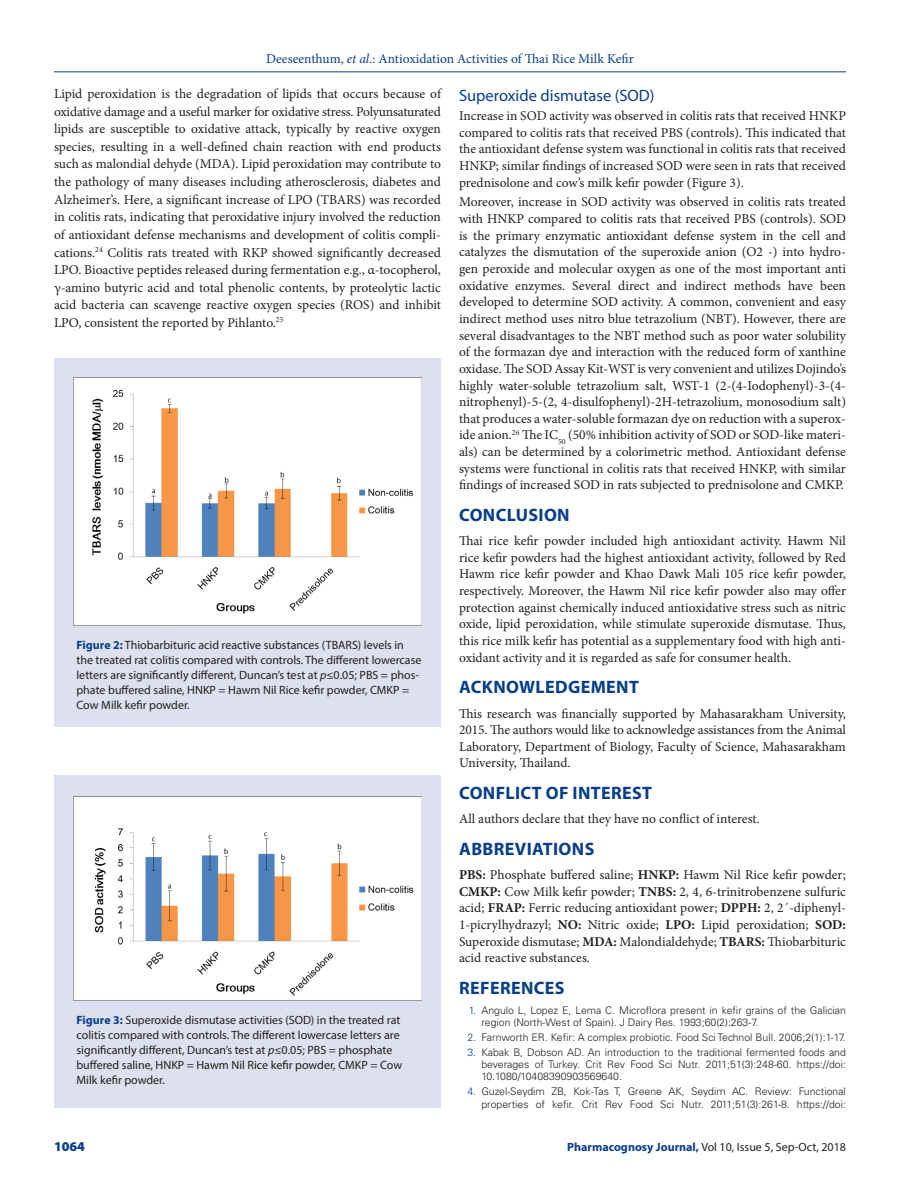
<style>
.page{position:relative;width:918px;height:1188px;background:#fff}
.page>*{position:absolute;margin:0;border:0;box-sizing:border-box;transform-origin:0 0}
._1_HD{font:700 18px "Myriad Pro";letter-spacing:.02em;color:#083e89}
._2_HD{font:16.5px "Myriad Pro";color:#083e89}
.TXT{font:13.5px/16.6px "Minion Pro";color:#231f20;text-align:justify}
.t1{font:13.5px "Minion Pro";color:#083e89}
.t2{font:900 13.5px "Myriad Pro";color:#083e89}
.FIG_CAP{font:12px/15px "Myriad Pro";color:#231f20}
.t3{font:300 10.5px/12.1px "Univers LT Std";color:#231f20}
.s1{font-style:italic}
.s2{font-weight:700}
.s3{color:#083e89}
.s4{font-weight:700;color:#083e89}
</style>
<div class="page">
<hr style="left:54px;top:72px;width:792px;height:1px;background:#083e89">
<div style="left:54px;top:358px;width:387px;height:369px;background:#dde0ee"></div>
<img style="left:74px;top:378px;width:348px;height:248px">
<div style="left:54px;top:775px;width:387px;height:333px;background:#dde0ee"></div>
<img style="left:74px;top:797px;width:348px;height:203px">
<p class="t1" style="left:266px;top:50px;width:369px">Deeseenthum, <span class="s1">et al</span>.: Antioxidation Activities of Thai Rice Milk Kefir</p>
<p class="TXT" style="left:54px;top:85px;width:389px;line-height:17.5px">Lipid peroxidation is the degradation of lipids that occurs because of oxidative damage and a useful marker for oxidative stress. Polyunsaturated lipids are susceptible to oxidative attack, typically by reactive oxygen species, resulting in a well-defined chain reaction with end products such as malondial dehyde (MDA). Lipid peroxidation may contribute to the pathology of many diseases including atherosclerosis, diabetes and Alzheimer’s. Here, a significant increase of LPO (TBARS) was recorded in colitis rats, indicating that peroxidative injury involved the reduction of antioxidant defense mechanisms and development of colitis compli&shy;cations.<sup>24</sup> Colitis rats treated with RKP showed significantly decreased LPO. Bioactive peptides released during fermentation e.g., α-tocopherol, γ-amino butyric acid and total phenolic contents, by proteolytic lactic acid bacteria can scavenge reactive oxygen species (ROS) and inhibit LPO, consistent the reported by Pihlanto.<sup>25</sup></p>
<p class="_2_HD" style="left:459px;top:85px;width:197px">Superoxide dismutase (SOD)</p>
<p class="TXT" style="left:459px;top:108px;width:389px">Increase in SOD activity was observed in colitis rats that received HNKP compared to colitis rats that received PBS (controls). This indicated that the antioxidant defense system was functional in colitis rats that received HNKP; similar findings of increased SOD were seen in rats that received prednisolone and cow’s milk kefir powder (Figure 3).</p>
<p class="TXT" style="left:459px;top:194px;width:389px">Moreover, increase in SOD activity was observed in colitis rats treated with HNKP compared to colitis rats that received PBS (controls). SOD is the primary enzymatic antioxidant defense system in the cell and catalyzes the dismutation of the superoxide anion (O2 -) into hydro&shy;gen peroxide and molecular oxygen as one of the most important anti oxidative enzymes. Several direct and indirect methods have been developed to determine SOD activity. A common, convenient and easy indirect method uses nitro blue tetrazolium (NBT). However, there are several disadvantages to the NBT method such as poor water solubility of the formazan dye and interaction with the reduced form of xanthine oxidase. The SOD Assay Kit-WST is very convenient and utilizes Dojindo’s highly water-soluble tetrazolium salt, WST-1 (2-(4-Iodophenyl)-3-(4- nitrophenyl)-5-(2, 4-disulfophenyl)-2H-tetrazolium, monosodium salt) that produces a water-soluble formazan dye on reduction with a superox&shy;ide anion.<sup>26</sup> The IC<sub>50</sub> (50% inhibition activity of SOD or SOD-like materi&shy;als) can be determined by a colorimetric method. Antioxidant defense systems were functional in colitis rats that received HNKP, with similar findings of increased SOD in rats subjected to prednisolone and CMKP.</p>
<p class="_1_HD" style="left:459px;top:503px;width:112px">CONCLUSION</p>
<p class="TXT" style="left:459px;top:533px;width:389px">Thai rice kefir powder included high antioxidant activity. Hawm Nil rice kefir powders had the highest antioxidant activity, followed by Red Hawm rice kefir powder and Khao Dawk Mali 105 rice kefir powder, respectively. Moreover, the Hawm Nil rice kefir powder also may offer protection against chemically induced antioxidative stress such as nitric oxide, lipid peroxidation, while stimulate superoxide dismutase. Thus, this rice milk kefir has potential as a supplementary food with high anti&shy;oxidant activity and it is regarded as safe for consumer health.</p>
<p class="_1_HD" style="left:459px;top:676px;width:181px">ACKNOWLEDGEMENT</p>
<p class="TXT" style="left:459px;top:705px;width:389px">This research was financially supported by Mahasarakham University, 2015. The authors would like to acknowledge assistances from the Animal Laboratory, Department of Biology, Faculty of Science, Mahasarakham University, Thailand.</p>
<p class="_1_HD" style="left:459px;top:781px;width:194px">CONFLICT OF INTEREST</p>
<p class="TXT" style="left:459px;top:811px;width:302px">All authors declare that they have no conflict of interest.</p>
<p class="_1_HD" style="left:459px;top:837px;width:137px">ABBREVIATIONS</p>
<p class="TXT" style="left:459px;top:866px;width:389px"><span class="s2">PBS:</span> Phosphate buffered saline; <span class="s2">HNKP:</span> Hawm Nil Rice kefir powder; <span class="s2">CMKP:</span> Cow Milk kefir powder; <span class="s2">TNBS:</span> 2, 4, 6-trinitrobenzene sulfuric acid; <span class="s2">FRAP:</span> Ferric reducing antioxidant power; <span class="s2">DPPH:</span> 2, 2´-diphenyl-1-picrylhydrazyl; <span class="s2">NO:</span> Nitric oxide; <span class="s2">LPO:</span> Lipid peroxidation; <span class="s2">SOD:<br></span>Superoxide dismutase; <span class="s2">MDA:</span> Malondialdehyde; <span class="s2">TBARS:</span> Thiobarbituric acid reactive substances.</p>
<p class="_1_HD" style="left:459px;top:976px;width:107px">REFERENCES</p>
<p class="t3" style="left:481px;top:1004px;width:366px;text-indent:-13px"><span class="s3">1.</span> Angulo L, Lopez E, Lema C. Microflora present in kefir grains of the Galician region (North-West of Spain). J Dairy Res. 1993;60(2):263-7.</p>
<p class="t3" style="left:467px;top:1031px;width:380px"><span class="s3">2.</span> Farnworth ER. Kefir: A complex probiotic. Food Sci Technol Bull. 2006;2(1):1-17.</p>
<p class="t3" style="left:481px;top:1046px;width:366px;text-align:justify;text-indent:-14px"><span class="s3">3.</span> Kabak B, Dobson AD. An introduction to the traditional fermented foods and beverages of Turkey. Crit Rev Food Sci Nutr. 2011;51(3):248-60. https://doi:<br>10.1080/10408390903569640.</p>
<p class="t3" style="left:467px;top:1086px;width:380px;text-align:right"><span class="s3">4.</span> Guzel-Seydim ZB, Kok-Tas T, Greene AK, Seydim AC. Review: Functional properties of kefir. Crit Rev Food Sci Nutr. 2011;51(3):261-8. https://doi:</p>
<p class="FIG_CAP" style="left:76px;top:637px;width:347px"><span class="s4">Figure 2:</span> Thiobarbituric acid reactive substances (TBARS) levels in the treated rat colitis compared with controls. The different lowercase letters are significantly different, Duncan’s test at <span class="s1">p</span>≤0.05; PBS = phos&shy;phate buffered saline, HNKP = Hawm Nil Rice kefir powder, CMKP = Cow Milk kefir powder.</p>
<p class="FIG_CAP" style="left:76px;top:1013px;width:327px"><span class="s4">Figure 3:</span> Superoxide dismutase activities (SOD) in the treated rat colitis compared with controls. The different lowercase letters are significantly different, Duncan’s test at <span class="s1">p</span>≤0.05; PBS = phosphate buffered saline, HNKP = Hawm Nil Rice kefir powder, CMKP = Cow Milk kefir powder.</p>
<p class="t2" style="left:54px;top:1137px;width:32px">1064</p>
<p class="FIG_CAP" style="left:567px;top:1139px;width:280px"><span class="s4">Pharmacognosy Journal,</span> Vol 10, Issue 5, Sep-Oct, 2018</p>
</div>
